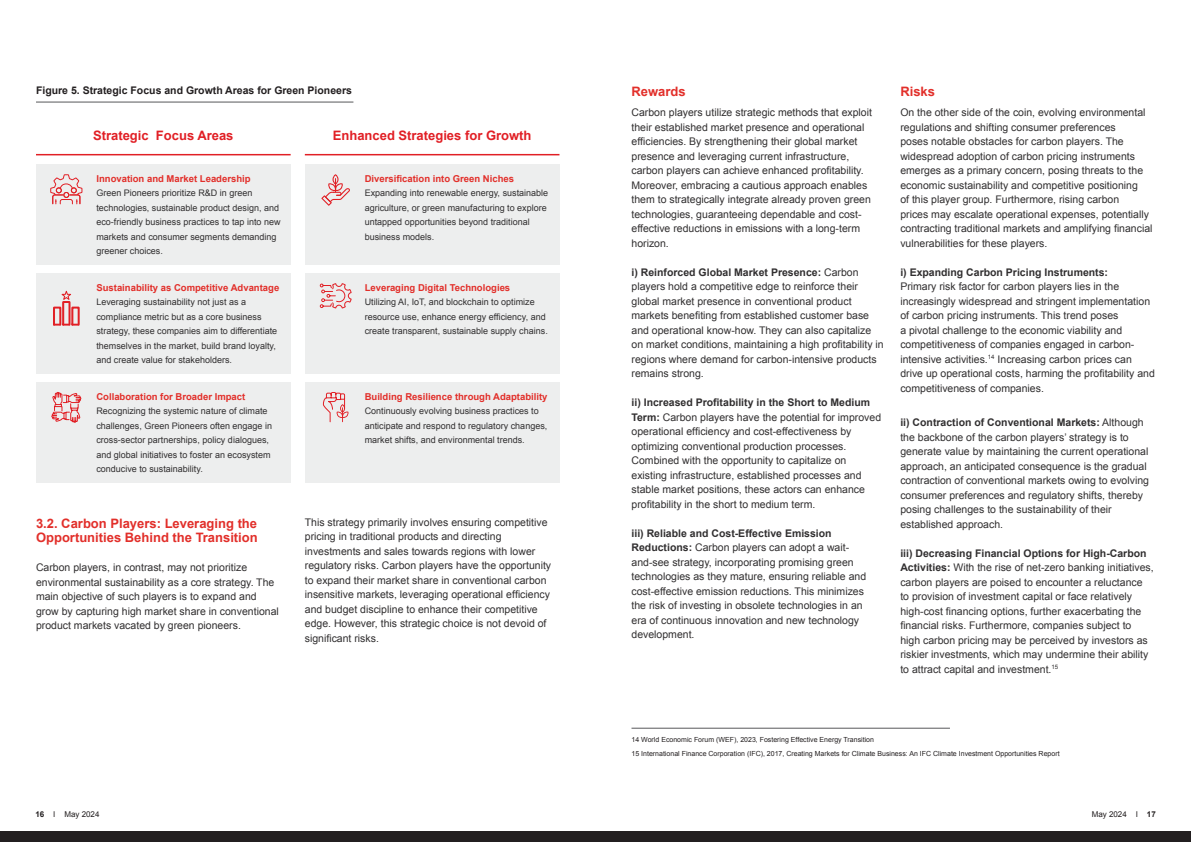
<style>
.page{position:relative;width:1191px;height:842px;background:#fff}
.page>*{position:absolute;margin:0;border:0;box-sizing:border-box;transform-origin:0 0}
.t1{font:700 13px/14.5px "Arial";color:#e22f2a}
.t2{font:700 13px "Arial";color:#e11f25}
.t3{font:10.5px/14.5px "Arial";color:#312f30}
.t4{font:700 10.5px "Arial";color:#231f20}
.t5{font:700 9.5px "Arial";color:#e22f2a}
.t6{font:9px/14.5px "Arial";color:#312f30}
.t7{font:8px "Arial";color:#231f20}
.t8{font:7px "Arial";color:#231f20}
.s1{font-weight:700}
</style>
<div class="page">
<div style="left:0;top:831px;width:1191px;height:11px;background:#231f20"></div>
<hr style="left:36px;top:102px;width:317px;height:1px;background:#57585a">
<hr style="left:36px;top:154px;width:255px;height:1px;background:#e11f25">
<hr style="left:305px;top:154px;width:254px;height:1px;background:#e11f25">
<div style="left:36px;top:164px;width:255px;height:101px;background:#edeeee"></div>
<div style="left:36px;top:273px;width:255px;height:101px;background:#edeeee"></div>
<div style="left:36px;top:382px;width:255px;height:101px;background:#edeeee"></div>
<div style="left:305px;top:164px;width:254px;height:101px;background:#edeeee"></div>
<div style="left:305px;top:273px;width:254px;height:101px;background:#edeeee"></div>
<div style="left:305px;top:382px;width:254px;height:101px;background:#edeeee"></div>
<svg style="left:50px;top:174px;width:33px;height:31px"></svg>
<svg style="left:321px;top:174px;width:29px;height:32px"></svg>
<svg style="left:53px;top:291px;width:27px;height:35px"></svg>
<svg style="left:319px;top:283px;width:33px;height:26px"></svg>
<svg style="left:51px;top:392px;width:31px;height:31px"></svg>
<svg style="left:322px;top:392px;width:27px;height:31px"></svg>
<hr style="left:631px;top:728px;width:319px;height:1px;background:#57585a">
<p class="t4" style="left:36px;top:83px;width:317px">Figure 5. Strategic Focus and Growth Areas for Green Pioneers</p>
<p class="t2" style="left:93px;top:127px;width:142px">Strategic Focus Areas</p>
<p class="t2" style="left:333px;top:127px;width:200px">Enhanced Strategies for Growth</p>
<p class="t5" style="left:96px;top:172px;width:156px">Innovation and Market Leadership</p>
<p class="t6" style="left:96px;top:186px;width:186px">Green Pioneers prioritize R&amp;D in green technologies, sustainable product design, and eco-friendly business practices to tap into new markets and consumer segments demanding greener choices.</p>
<p class="t5" style="left:96px;top:281px;width:184px">Sustainability as Competitive Advantage</p>
<p class="t6" style="left:96px;top:295px;width:182px">Leveraging sustainability not just as a compliance metric but as a core business strategy, these companies aim to differentiate themselves in the market, build brand loyalty, and create value for stakeholders.</p>
<p class="t5" style="left:96px;top:390px;width:150px">Collaboration for Broader Impact</p>
<p class="t6" style="left:96px;top:404px;width:177px">Recognizing the systemic nature of climate challenges, Green Pioneers often engage in cross-sector partnerships, policy dialogues, and global initiatives to foster an ecosystem conducive to sustainability.</p>
<p class="t5" style="left:365px;top:172px;width:151px">Diversification into Green Niches</p>
<p class="t6" style="left:365px;top:186px;width:185px">Expanding into renewable energy, sustainable agriculture, or green manufacturing to explore untapped opportunities beyond traditional business models.</p>
<p class="t5" style="left:365px;top:281px;width:147px">Leveraging Digital Technologies</p>
<p class="t6" style="left:365px;top:295px;width:185px">Utilizing AI, IoT, and blockchain to optimize resource use, enhance energy efficiency, and create transparent, sustainable supply chains.</p>
<p class="t5" style="left:365px;top:390px;width:184px">Building Resilience through Adaptability</p>
<p class="t6" style="left:365px;top:404px;width:184px">Continuously evolving business practices to anticipate and respond to regulatory changes, market shifts, and environmental trends.</p>
<p class="t1" style="left:36px;top:516px;width:223px">3.2. Carbon Players: Leveraging the<br>Opportunities Behind the Transition</p>
<p class="t3" style="left:36px;top:560px;width:244px">Carbon players, in contrast, may not prioritize environmental sustainability as a core strategy. The main objective of such players is to expand and grow by capturing high market share in conventional product markets vacated by green pioneers.</p>
<p class="t3" style="left:305px;top:515px;width:248px">This strategy primarily involves ensuring competitive pricing in traditional products and directing investments and sales towards regions with lower regulatory risks. Carbon players have the opportunity to expand their market share in conventional carbon insensitive markets, leveraging operational efficiency and budget discipline to enhance their competitive edge. However, this strategic choice is not devoid of significant risks.</p>
<p class="t1" style="left:631px;top:85px;width:56px">Rewards</p>
<p class="t3" style="left:631px;top:105px;width:242px">Carbon players utilize strategic methods that exploit their established market presence and operational efficiencies. By strengthening their global market presence and leveraging current infrastructure, carbon players can achieve enhanced profitability.<br>Moreover, embracing a cautious approach enables them to strategically integrate already proven green technologies, guaranteeing dependable and cost&shy;effective reductions in emissions with a long-term horizon.</p>
<p class="t3" style="left:631px;top:265px;width:254px"><span class="s1">i) Reinforced Global Market Presence:</span> Carbon players hold a competitive edge to reinforce their global market presence in conventional product markets benefiting from established customer base and operational know-how. They can also capitalize on market conditions, maintaining a high profitability in regions where demand for carbon-intensive products remains strong.</p>
<p class="t3" style="left:631px;top:395px;width:251px"><span class="s1">ii) Increased Profitability in the Short to Medium Term:</span> Carbon players have the potential for improved operational efficiency and cost-effectiveness by optimizing conventional production processes.<br>Combined with the opportunity to capitalize on existing infrastructure, established processes and stable market positions, these actors can enhance profitability in the short to medium term.</p>
<p class="t3" style="left:631px;top:526px;width:236px"><span class="s1">iii) Reliable and Cost-Effective Emission Reductions:</span> Carbon players can adopt a wait&shy;and-see strategy, incorporating promising green technologies as they mature, ensuring reliable and cost-effective emission reductions. This minimizes the risk of investing in obsolete technologies in an era of continuous innovation and new technology development.</p>
<p class="t1" style="left:900px;top:85px;width:36px">Risks</p>
<p class="t3" style="left:900px;top:105px;width:254px">On the other side of the coin, evolving environmental regulations and shifting consumer preferences<br>poses notable obstacles for carbon players. The widespread adoption of carbon pricing instruments emerges as a primary concern, posing threats to the economic sustainability and competitive positioning<br>of this player group. Furthermore, rising carbon<br>prices may escalate operational expenses, potentially contracting traditional markets and amplifying financial vulnerabilities for these players.</p>
<p class="t3" style="left:900px;top:265px;width:256px"><span class="s1">i) Expanding Carbon Pricing Instruments:<br></span>Primary risk factor for carbon players lies in the increasingly widespread and stringent implementation of carbon pricing instruments. This trend poses<br>a pivotal challenge to the economic viability and competitiveness of companies engaged in carbon&shy;intensive activities.<sup>14</sup> Increasing carbon prices can drive up operational costs, harming the profitability and competitiveness of companies.</p>
<p class="t3" style="left:900px;top:415px;width:250px"><span class="s1">ii) Contraction of Conventional Markets:</span> Although the backbone of the carbon players’ strategy is to generate value by maintaining the current operational approach, an anticipated consequence is the gradual contraction of conventional markets owing to evolving consumer preferences and regulatory shifts, thereby posing challenges to the sustainability of their established approach.</p>
<p class="t3" style="left:900px;top:546px;width:255px"><span class="s1">iii) Decreasing Financial Options for High-Carbon Activities:</span> With the rise of net-zero banking initiatives, carbon players are poised to encounter a reluctance to provision of investment capital or face relatively high-cost financing options, further exacerbating the financial risks. Furthermore, companies subject to high carbon pricing may be perceived by investors as riskier investments, which may undermine their ability to attract capital and investment.<sup>15</sup></p>
<p class="t8" style="left:631px;top:735px;width:244px">14 World Economic Forum (WEF), 2023, Fostering Effective Energy Transition</p>
<p class="t8" style="left:631px;top:749px;width:429px">15 International Finance Corporation (IFC), 2017, Creating Markets for Climate Business: An IFC Climate Investment Opportunities Report</p>
<p class="t7" style="left:35px;top:809px;width:66px"><span class="s1">16</span> I May 2024</p>
<p class="t7" style="left:1091px;top:809px;width:66px">May 2024 I <span class="s1">17</span></p>
</div>
